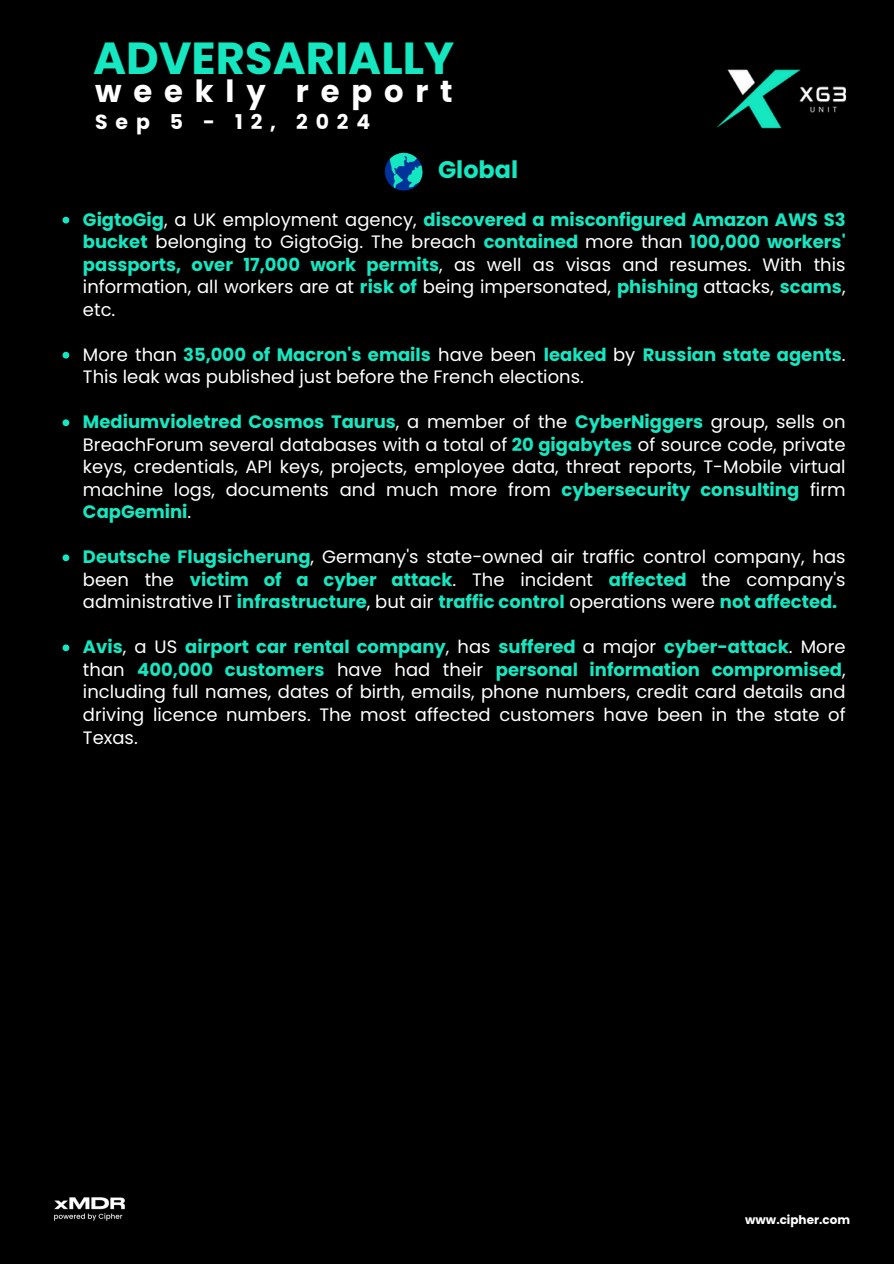
<style>
.page{position:relative;width:894px;height:1264px;background:#fff}
.page>*{position:absolute;margin:0;border:0;box-sizing:border-box;transform-origin:0 0}
.t1{font:700 44.85px "Poppins";color:#15e7c1}
.t2{font:700 30.6px "Poppins";letter-spacing:.385em;color:#fff}
.t3{font:700 24px "Poppins";color:#15e7c1}
.t4{font:700 20.4px "Poppins";letter-spacing:.385em;color:#fff}
.t5{font:18px/22.5px "Poppins";color:#fff;text-align:justify}
.t6{font:700 12px "Poppins";color:#fff}
.s1{font-weight:700;color:#15e7c1}
</style>
<div class="page">
<div style="left:0;top:0;width:893px;height:1263px;background:#000"></div>
<img style="left:711px;top:21px;width:155px;height:155px">
<img style="left:375px;top:144px;width:56px;height:55px">
<svg style="left:62px;top:217px;width:7px;height:6px"></svg>
<svg style="left:62px;top:352px;width:7px;height:6px"></svg>
<svg style="left:62px;top:419px;width:7px;height:7px"></svg>
<svg style="left:62px;top:554px;width:7px;height:7px"></svg>
<svg style="left:62px;top:644px;width:7px;height:7px"></svg>
<img style="left:43px;top:1188px;width:93px;height:40px">
<p class="t1" style="left:93px;top:27px;width:362px">ADVERSARIALLY</p>
<p class="t2" style="left:95px;top:70px;width:359px">weekly report</p>
<p class="t4" style="left:95px;top:107px;width:276px">Sep 5 - 12, 2024</p>
<p class="t3" style="left:438px;top:153px;width:82px">Global</p>
<p class="t5" style="left:83px;top:208px;width:764px"><span class="s1">GigtoGig</span>, a UK employment agency, <span class="s1">discovered a misconfigured Amazon AWS S3 bucket</span> belonging to GigtoGig. The breach <span class="s1">contained</span> more than <span class="s1">100,000 workers' passports, over 17,000 work permits</span>, as well as visas and resumes. With this information, all workers are at <span class="s1">risk of</span> being impersonated, <span class="s1">phishing</span> attacks, <span class="s1">scams</span>, etc.</p>
<h3 class="t5" style="left:83px;top:343px;width:764px">More than <span class="s1">35,000 of Macron's emails</span> have been <span class="s1">leaked</span> by <span class="s1">Russian state agents</span>.<br>This leak was published just before the French elections.</h3>
<p class="t5" style="left:83px;top:411px;width:764px"><span class="s1">Mediumvioletred Cosmos Taurus</span>, a member of the <span class="s1">CyberNiggers</span> group, sells on BreachForum several databases with a total of <span class="s1">20 gigabytes</span> of source code, private keys, credentials, API keys, projects, employee data, threat reports, T-Mobile virtual machine logs, documents and much more from <span class="s1">cybersecurity consulting</span> firm <span class="s1">CapGemini</span>.</p>
<p class="t5" style="left:83px;top:546px;width:764px"><span class="s1">Deutsche Flugsicherung</span>, Germany's state-owned air traffic control company, has been the <span class="s1">victim of a cyber attack</span>. The incident <span class="s1">affected</span> the company's administrative IT <span class="s1">infrastructure</span>, but air <span class="s1">traffic control</span> operations were <span class="s1">not affected.</span></p>
<p class="t5" style="left:83px;top:636px;width:764px"><span class="s1">Avis</span>, a US <span class="s1">airport car rental company</span>, has <span class="s1">suffered</span> a major <span class="s1">cyber-attack</span>. More than <span class="s1">400,000 customers</span> have had their <span class="s1">personal information compromised</span>, including full names, dates of birth, emails, phone numbers, credit card details and driving licence numbers. The most affected customers have been in the state of Texas.</p>
<p class="t6" style="left:745px;top:1210px;width:106px">www.cipher.com</p>
</div>
